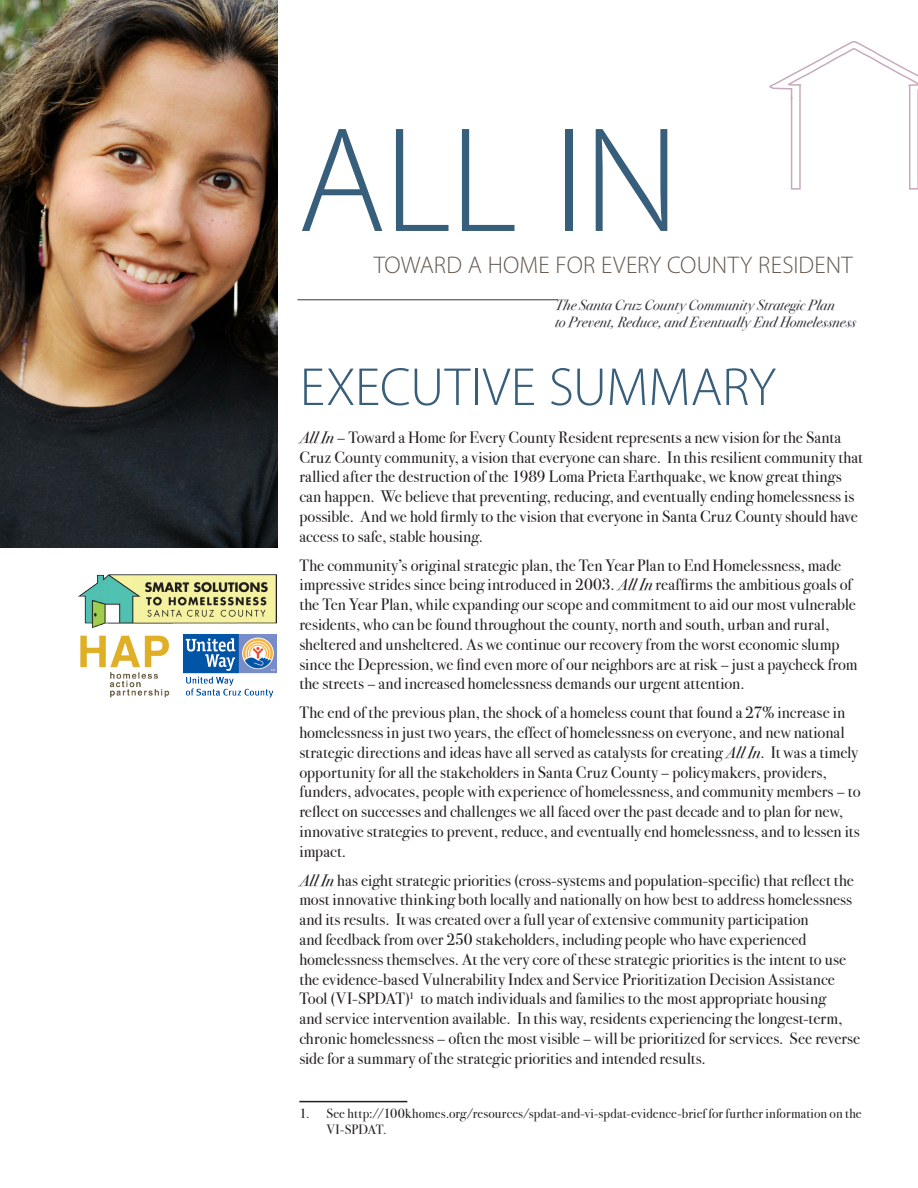
<style>
.page{position:relative;width:918px;height:1188px;background:#fff}
.page>*{position:absolute;margin:0;border:0;box-sizing:border-box;transform-origin:0 0}
.t1{font:300 151.2px "Myriad Pro";color:#375e7a}
.Section_Heading{font:300 54px "Myriad Pro";color:#375e7a}
.t2{font:300 24.15px "Myriad Pro";letter-spacing:.005em;color:#64584f}
.Body_Text{font:16.5px/19.8px "Bodoni Svty Two ITCTT";letter-spacing:.005em;color:#231f20}
.Cover-Subtitle_2_Tex{font:italic 14.7px/17.7px "Bodoni Svty Two ITCTT";letter-spacing:.01em;color:#36343d}
.t3{font:13.5px/16.2px "Bodoni Svty Two ITCTT";letter-spacing:.01em;color:#231f20}
.s1{font-style:italic}
</style>
<div class="page">
<hr style="left:299px;top:1101px;width:108px;height:1px;background:#231f20">
<hr style="left:297px;top:299px;width:261px;height:1px;background:#36343d">
<img style="left:0;top:0;width:277px;height:547px">
<img style="left:183px;top:634px;width:94px;height:64px">
<img style="left:80px;top:635px;width:90px;height:63px">
<img style="left:78px;top:574px;width:198px;height:55px">
<svg style="left:769px;top:41px;width:149px;height:149px"></svg>
<p class="t1" style="left:297px;top:90px;width:384px">ALL IN</p>
<p class="t2" style="left:374px;top:250px;width:481px">TOWARD A HOME FOR EVERY COUNTY RESIDENT</p>
<p class="Cover-Subtitle_2_Tex" style="left:555px;top:295px;width:303px">The Santa Cruz County Community Strategic Plan<br>to Prevent, Reduce, and Eventually End Homelessness</p>
<p class="Section_Heading" style="left:300px;top:355px;width:477px">EXECUTIVE SUMMARY</p>
<p class="Body_Text" style="left:299px;top:426px;width:565px"><span class="s1">All In</span> – Toward a Home for Every County Resident represents a new vision for the Santa Cruz County community, a vision that everyone can share. In this resilient community that rallied after the destruction of the 1989 Loma Prieta Earthquake, we know great things can happen. We believe that preventing, reducing, and eventually ending homelessness is possible. And we hold firmly to the vision that everyone in Santa Cruz County should have access to safe, stable housing.</p>
<p class="Body_Text" style="left:299px;top:553px;width:560px">The community’s original strategic plan, the Ten Year Plan to End Homelessness, made impressive strides since being introduced in 2003. <span class="s1">All In</span> reaffirms the ambitious goals of the Ten Year Plan, while expanding our scope and commitment to aid our most vulnerable residents, who can be found throughout the county, north and south, urban and rural, sheltered and unsheltered. As we continue our recovery from the worst economic slump since the Depression, we find even more of our neighbors are at risk – just a paycheck from the streets – and increased homelessness demands our urgent attention.</p>
<p class="Body_Text" style="left:299px;top:701px;width:563px">The end of the previous plan, the shock of a homeless count that found a 27% increase in homelessness in just two years, the effect of homelessness on everyone, and new national strategic directions and ideas have all served as catalysts for creating <span class="s1">All In</span>. It was a timely opportunity for all the stakeholders in Santa Cruz County – policymakers, providers, funders, advocates, people with experience of homelessness, and community members – to reflect on successes and challenges we all faced over the past decade and to plan for new, innovative strategies to prevent, reduce, and eventually end homelessness, and to lessen its impact.</p>
<p class="Body_Text" style="left:299px;top:868px;width:562px"><span class="s1">All In</span> has eight strategic priorities (cross-systems and population-specific) that reflect the most innovative thinking both locally and nationally on how best to address homelessness and its results. It was created over a full year of extensive community participation<br>and feedback from over 250 stakeholders, including people who have experienced homelessness themselves. At the very core of these strategic priorities is the intent to use the evidence-based Vulnerability Index and Service Prioritization Decision Assistance Tool (VI-SPDAT)<sup>1</sup> to match individuals and families to the most appropriate housing<br>and service intervention available. In this way, residents experiencing the longest-term, chronic homelessness – often the most visible – will be prioritized for services. See reverse side for a summary of the strategic priorities and intended results.</p>
<p class="t3" style="left:326px;top:1104px;width:537px;text-indent:-27px">1. See http://100khomes.org/resources/spdat-and-vi-spdat-evidence-brief for further information on the<br>VI-SPDAT.</p>
</div>
